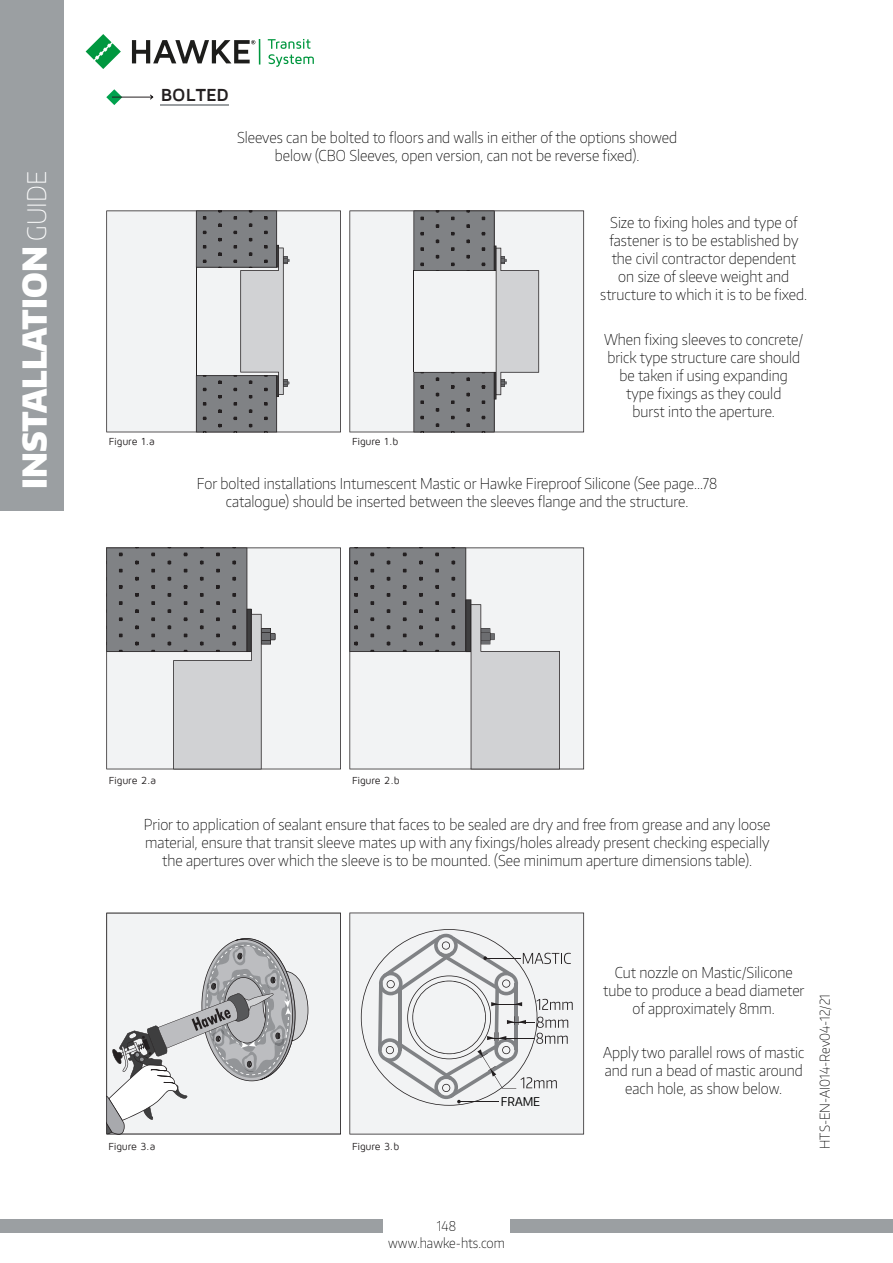
<style>
.page{position:relative;width:893px;height:1263px;background:#fff}
.page>*{position:absolute;margin:0;border:0;box-sizing:border-box;transform-origin:0 0}
.t1{font:900 33px "Encode Sans Narrow";color:#fff}
.t2{font:700 18px "Maven Pro";color:#231f20}
.t3{font:100 15px/18px "Encode Sans Narrow";color:#000;text-align:center}
.t4{font:100 13.5px "Encode Sans Narrow";color:#000}
.t5{font:12px "Encode Sans Narrow";color:#000}
.t6{font:10.5px "Maven Pro";letter-spacing:-.015em;color:#231f20}
.s1{font-weight:100;font-size:25.5px}
</style>
<div class="page">
<div style="left:0;top:0;width:64px;height:510px;background:#9b9fa2"></div>
<svg style="left:86px;top:34px;width:35px;height:35px"></svg>
<svg style="left:268px;top:39px;width:46px;height:28px"></svg>
<svg style="left:132px;top:39px;width:128px;height:26px"></svg>
<div style="left:0;top:1219px;width:383px;height:14px;background:#9b9fa2"></div>
<div style="left:510px;top:1219px;width:383px;height:14px;background:#9b9fa2"></div>
<hr style="left:161px;top:104px;width:68px;height:2px;background:#9b9fa2">
<svg style="left:106px;top:89px;width:47px;height:16px"></svg>
<div style="left:349px;top:210px;width:235px;height:222px;background:#f2f3f4"></div>
<svg style="left:413px;top:210px;width:126px;height:223px"></svg>
<hr style="left:413px;top:271px;width:1px;height:101px;background:#231f20">
<div style="left:106px;top:210px;width:235px;height:222px;background:#f2f3f4"></div>
<svg style="left:196px;top:210px;width:94px;height:223px"></svg>
<hr style="left:196px;top:267px;width:1px;height:109px;background:#231f20">
<div style="left:276px;top:547px;width:65px;height:222px;background:#f2f3f4"></div>
<svg style="left:106px;top:547px;width:170px;height:222px"></svg>
<div style="left:560px;top:547px;width:24px;height:222px;background:#f2f3f4"></div>
<svg style="left:349px;top:547px;width:211px;height:222px"></svg>
<svg style="left:106px;top:912px;width:235px;height:222px;fill:#f2f3f4"></svg>
<svg style="left:349px;top:912px;width:235px;height:222px;fill:#f2f3f4"></svg>
<svg style="left:361px;top:929px;width:212px;height:177px"></svg>
<hr style="left:459px;top:1101px;width:40px;height:1px;background:#231f20">
<h1 class="t1" style="left:13px;top:489px;width:319px;rotate:-90deg">INSTALLATION <span class="s1">GUIDE</span></h1>
<p class="t2" style="left:161px;top:86px;width:70px">BOLTED</p>
<p class="t3" style="left:237px;top:128px;width:442px">Sleeves can be bolted to floors and walls in either of the options showed below (CBO Sleeves, open version, can not be reverse fixed).</p>
<p class="t6" style="left:109px;top:436px;width:48px">Figure 1.a</p>
<p class="t6" style="left:352px;top:436px;width:48px">Figure 1.b</p>
<p class="t3" style="left:600px;top:213px;width:208px">Size to fixing holes and type of fastener is to be established by the civil contractor dependent<br>on size of sleeve weight and structure to which it is to be fixed.</p>
<p class="t3" style="left:604px;top:329px;width:201px">When fixing sleeves to concrete/ brick type structure care should be taken if using expanding type fixings as they could<br>burst into the aperture.</p>
<p class="t3" style="left:197px;top:473px;width:522px">For bolted installations Intumescent Mastic or Hawke Fireproof Silicone (See page...78 catalogue) should be inserted between the sleeves flange and the structure.</p>
<p class="t6" style="left:109px;top:775px;width:49px">Figure 2.a</p>
<p class="t6" style="left:352px;top:775px;width:49px">Figure 2.b</p>
<p class="t3" style="left:144px;top:815px;width:628px">Prior to application of sealant ensure that faces to be sealed are dry and free from grease and any loose material, ensure that transit sleeve mates up with any fixings/holes already present checking especially the apertures over which the sleeve is to be mounted. (See minimum aperture dimensions table).</p>
<p class="t6" style="left:108px;top:1141px;width:48px">Figure 3.a</p>
<p class="t6" style="left:352px;top:1141px;width:49px">Figure 3.b</p>
<p class="t4" style="left:437px;top:1216px;width:21px">148</p>
<p class="t5" style="left:501px;top:1094px;width:41px">FRAME</p>
<p class="t4" style="left:388px;top:1234px;width:118px">www.hawke-hts.com</p>
<p class="t3" style="left:603px;top:963px;width:203px">Cut nozzle on Mastic/Silicone tube to produce a bead diameter of approximately 8mm.</p>
<p class="t3" style="left:603px;top:1043px;width:203px">Apply two parallel rows of mastic and run a bead of mastic around each hole, as show below.</p>
<p class="t4" style="left:816px;top:1149px;width:156px;rotate:-90deg">HTS-EN-AI014-Rev04-12/21</p>
</div>
